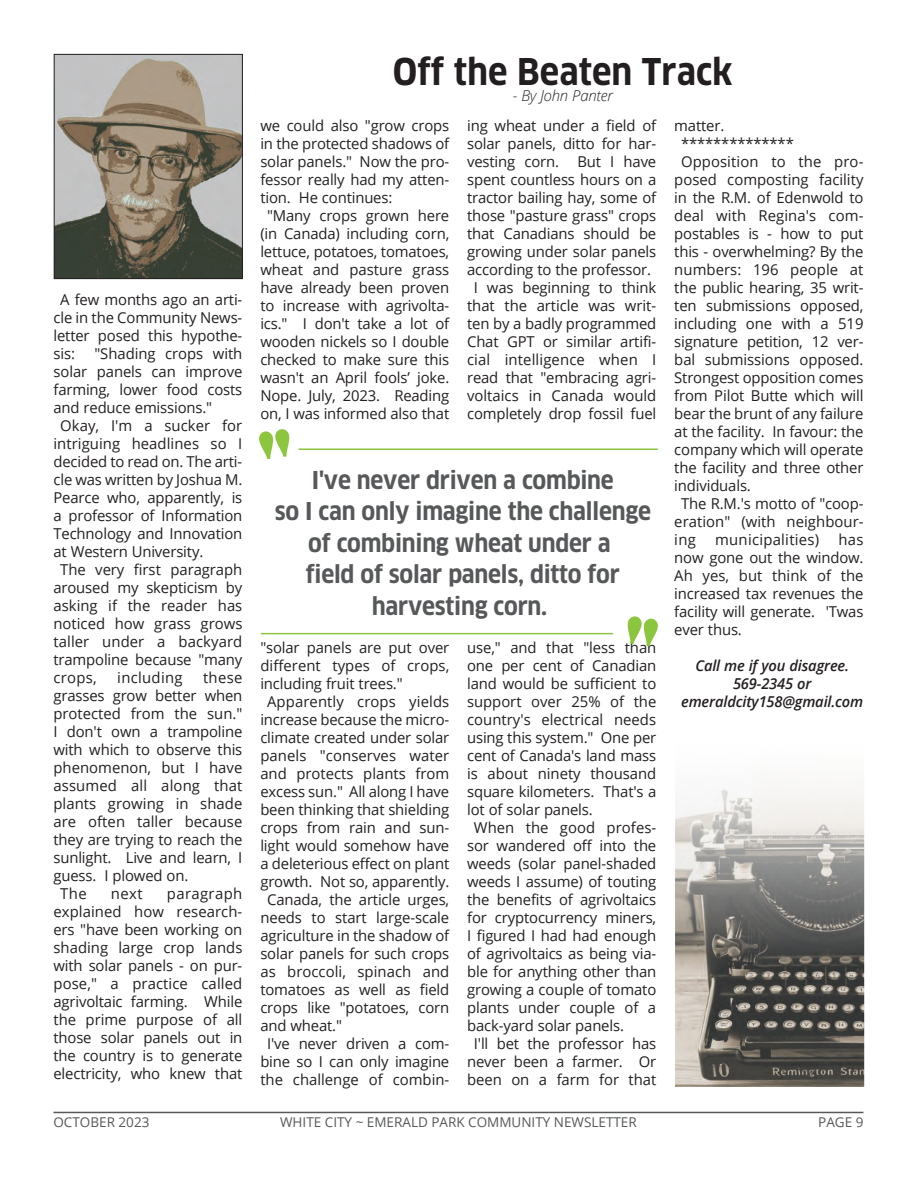
<style>
.page{position:relative;width:918px;height:1188px;background:#fff}
.page>*{position:absolute;margin:0;border:0;box-sizing:border-box;transform-origin:0 0}
.Body_Text{font:700 36px "Clan OT Narr";color:#231f20}
.Body_Text-2{font:700 24px/31.5px "Clan OT Narr";letter-spacing:-.01em;color:#57585a;text-align:center}
.Body_Text-3{font:15px/18px "Open Sans";letter-spacing:-.01em;color:#231f20;text-align:justify}
.Body_Text-4{font:italic 600 15px "Open Sans";letter-spacing:-.01em;color:#231f20}
.Body_Text-5{font:15px "Open Sans";letter-spacing:.02em;color:#231f20}
.Body_Text-6{font:italic 300 15px "Open Sans";letter-spacing:-.01em;color:#231f20}
.t1{font:13.5px "Open Sans";color:#57585a}
</style>
<div class="page">
<img style="left:675px;top:789px;width:189px;height:298px">
<img style="left:56px;top:56px;width:185px;height:221px">
<div style="left:54px;top:54px;width:189px;height:225px;border:1px solid #231f20"></div>
<hr style="left:53px;top:1112px;width:810px;height:1px;background:#57585a">
<hr style="left:299px;top:448px;width:359px;height:2px;background:#8bc63e">
<svg style="left:259px;top:429px;width:30px;height:30px"></svg>
<hr style="left:261px;top:633px;width:352px;height:1px;background:#8bc63e">
<svg style="left:628px;top:616px;width:30px;height:30px"></svg>
<p class="Body_Text-3" style="left:53px;top:290px;width:190px;text-indent:7px">A few months ago an arti&shy;cle in the Community News&shy;letter posed this hypothe&shy;sis:</p>
<p class="Body_Text-3" style="left:53px;top:344px;width:190px;text-indent:41px">"Shading crops with solar panels can improve farming, lower food costs and reduce emissions."</p>
<p class="Body_Text-3" style="left:53px;top:416px;width:190px;text-indent:7px">Okay, I'm a sucker for intriguing headlines so I decided to read on. The arti&shy;cle was written by Joshua M.<br>Pearce who, apparently, is a professor of Information Technology and Innovation at Western University.</p>
<p class="Body_Text-3" style="left:53px;top:560px;width:190px;text-indent:7px">The very first paragraph aroused my skepticism by asking if the reader has noticed how grass grows taller under a backyard trampoline because "many crops,</p>
<p class="Body_Text-3" style="left:53px;top:668px;width:190px;text-indent:150px">these grasses grow better when protected from the sun." I don't own a trampoline with which to observe this phenomenon, but I have assumed all along that plants growing in shade are often taller because they are trying to reach the sunlight. Live and learn, I guess. I plowed on.</p>
<p class="Body_Text-3" style="left:60px;top:884px;width:28px">The</p>
<p class="Body_Text-3" style="left:111px;top:884px;width:33px">next</p>
<p class="Body_Text-5" style="left:117px;top:667px;width:67px">including</p>
<p class="Body_Text-3" style="left:53px;top:884px;width:190px;text-indent:113px">paragraph explained how research&shy;ers "have been working on shading large crop lands with solar panels - on pur&shy;pose," a practice called agrivoltaic farming. While the prime purpose of all those solar panels out in the country is to generate electricity, who knew that</p>
<p class="Body_Text" style="left:393px;top:51px;width:341px">Off the Beaten Track</p>
<p class="Body_Text-6" style="left:513px;top:85px;width:102px">- By John Panter</p>
<p class="Body_Text-3" style="left:260px;top:116px;width:190px">we could also "grow crops in the protected shadows of solar panels." Now the pro&shy;fessor really had my atten&shy;tion. He continues:</p>
<p class="Body_Text-3" style="left:260px;top:206px;width:190px;text-align:center">"Many crops grown here (in Canada) including corn, lettuce, potatoes, tomatoes, wheat and pasture grass have already been proven to increase with agrivolta&shy;ics." I don't take a lot of wooden nickels so I double checked to make sure this wasn't an April fools’ joke.<br>Nope. July, 2023. Reading on, I was informed also that</p>
<p class="Body_Text-3" style="left:467px;top:116px;width:191px">ing wheat under a field of solar panels, ditto for har&shy;vesting corn. But I have spent countless hours on a tractor bailing hay, some of those "pasture grass" crops that Canadians should be growing under solar panels according to the professor.</p>
<p class="Body_Text-3" style="left:467px;top:278px;width:191px;text-align:center">I was beginning to think that the article was writ&shy;ten by a badly programmed<br>Chat GPT or similar artifi&shy;cial intelligence when I read that "embracing agri&shy;voltaics in Canada would completely drop fossil fuel</p>
<p class="Body_Text-2" style="left:312px;top:464px;width:303px">I've never driven a combine</p>
<p class="Body_Text-2" style="left:275px;top:496px;width:378px">so I can only imagine the challenge of combining wheat under a</p>
<p class="Body_Text-2" style="left:306px;top:559px;width:316px">field of solar panels, ditto for harvesting corn.</p>
<p class="Body_Text-3" style="left:260px;top:638px;width:190px">"solar panels are put over different types of crops, including fruit trees."</p>
<p class="Body_Text-3" style="left:260px;top:692px;width:190px;text-align:center">Apparently crops yields increase because the micro&shy;climate created under solar panels "conserves water and protects plants from excess sun." All along I have been thinking that shielding crops from rain and sun&shy;light would somehow have a deleterious effect on plant growth. Not so, apparently.</p>
<p class="Body_Text-3" style="left:260px;top:890px;width:190px;text-indent:7px">Canada, the article urges, needs to start large-scale agriculture in the shadow of solar panels for such crops as broccoli, spinach and tomatoes as well as field crops like "potatoes, corn and wheat."</p>
<p class="Body_Text-3" style="left:260px;top:1034px;width:190px;text-align:center">I've never driven a com&shy;bine so I can only imagine the challenge of combin-</p>
<p class="Body_Text-3" style="left:467px;top:638px;width:191px">use," and that "less than one per cent of Canadian land would be sufficient to support over 25% of the country's electrical needs using this system." One per cent of Canada's land mass is about ninety thousand square kilometers. That's a lot of solar panels.</p>
<p class="Body_Text-3" style="left:467px;top:818px;width:191px;text-indent:7px">When the good profes&shy;sor wandered off into the weeds (solar panel-shaded weeds I assume) of touting the benefits of agrivoltaics for cryptocurrency miners, I figured I had had enough of agrivoltaics as being via&shy;ble for anything other than growing a couple of tomato plants under couple of a back-yard solar panels.</p>
<p class="Body_Text-3" style="left:467px;top:1034px;width:191px;text-align:center">I'll bet the professor has never been a farmer. Or been on a farm for that</p>
<p class="Body_Text-3" style="left:674px;top:116px;width:51px">matter.</p>
<p class="Body_Text-3" style="left:681px;top:134px;width:114px">**************</p>
<p class="Body_Text-3" style="left:674px;top:152px;width:191px;text-indent:7px">Opposition to the pro&shy;posed composting facility in the R.M. of Edenwold to deal with Regina's com&shy;postables is - how to put this - overwhelming? By the numbers: 196 people at the public hearing, 35 writ&shy;ten submissions opposed, including one with a 519 signature petition, 12 ver&shy;bal submissions opposed.<br>Strongest opposition comes from Pilot Butte which will bear the brunt of any failure at the facility. In favour: the company which will operate the facility and three other individuals.</p>
<p class="Body_Text-3" style="left:674px;top:494px;width:191px;text-indent:7px">The R.M.'s motto of "coop&shy;eration" (with neighbour&shy;ing</p>
<p class="Body_Text-3" style="left:674px;top:530px;width:191px;text-indent:164px">has now gone out the window.<br>Ah yes, but think of the increased tax revenues the facility will generate. 'Twas ever thus.</p>
<p class="Body_Text-4" style="left:695px;top:655px;width:155px">Call me if you disagree.</p>
<p class="Body_Text-4" style="left:733px;top:673px;width:80px">569-2345 or</p>
<p class="Body_Text-4" style="left:681px;top:691px;width:184px">emeraldcity158@gmail.com</p>
<p class="Body_Text-5" style="left:715px;top:529px;width:106px">municipalities)</p>
<p class="t1" style="left:53px;top:1113px;width:98px">OCTOBER 2023</p>
<p class="t1" style="left:280px;top:1113px;width:358px">WHITE CITY ~ EMERALD PARK COMMUNITY NEWSLETTER</p>
<p class="t1" style="left:818px;top:1113px;width:47px">PAGE 9</p>
</div>
